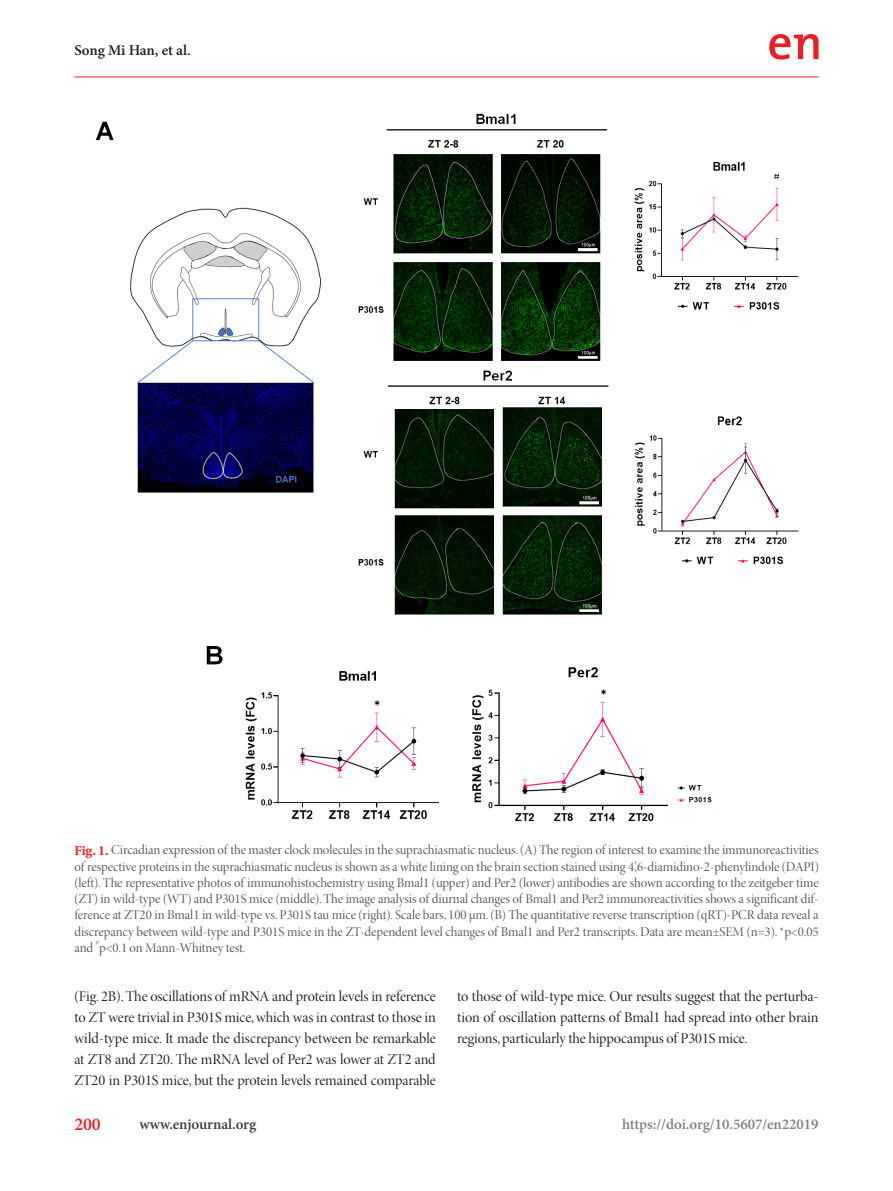
<style>
.page{position:relative;width:893px;height:1191px;background:#fff}
.page>*{position:absolute;margin:0;border:0;box-sizing:border-box;transform-origin:0 0}
.t1{font:600 18px "Minion Pro";color:#ee1d23}
.t2{font:15px/21px "Minion Pro Disp";letter-spacing:-.005em;color:#231f20;text-align:justify}
.t3{font:600 15px "Minion Pro";letter-spacing:-.005em;color:#808285}
.t4{font:600 15px "Minion Pro";letter-spacing:-.005em;color:#3e3e3f}
.t5{font:600 15px "Minion Pro";letter-spacing:-.01em;color:#231f20}
.t6{font:13.5px/16.2px "Minion Pro Disp";letter-spacing:-.01em;color:#57585a;text-align:justify}
.t7{font:7.8px "Minion Pro Disp";color:#57585a}
.s1{font-family:"Utopia Std";font-weight:600;color:#ee1d23}
</style>
<div class="page">
<hr style="left:74px;top:77px;width:745px;height:1px;background:#ee1d23">
<svg style="left:769px;top:34px;width:50px;height:26px"></svg>
<img style="left:95px;top:113px;width:704px;height:709px">
<p class="t5" style="left:74px;top:40px;width:118px">Song Mi Han, et al.</p>
<p class="t6" style="left:74px;top:842px;width:746px"><span class="s1">Fig. 1.</span> Circadian expression of the master clock molecules in the suprachiasmatic nucleus. (A) The region of interest to examine the immunoreactivities of respective proteins in the suprachiasmatic nucleus is shown as a white lining on the brain section stained using 4’,6-diamidino-2-phenylindole (DAPI) (left). The representative photos of immunohistochemistry using Bmal1 (upper) and Per2 (lower) antibodies are shown according to the zeitgeber time (ZT) in wild-type (WT) and P301S mice (middle). The image analysis of diurnal changes of Bmal1 and Per2 immunoreactivities shows a significant dif&shy;ference at ZT20 in Bmal1 in wild-type vs. P301S tau mice (right). Scale bars, 100 μm. (B) The quantitative reverse transcription (qRT)-PCR data reveal a discrepancy between wild-type and P301S mice in the ZT-dependent level changes of Bmal1 and Per2 transcripts. Data are mean±SEM (n=3). *p&lt;0.05 and p&lt;0.1 on Mann-Whitney test.</p>
<p class="t7" style="left:96px;top:938px;width:5px">#</p>
<p class="t2" style="left:74px;top:985px;width:363px">(Fig. 2B). The oscillations of mRNA and protein levels in reference to ZT were trivial in P301S mice, which was in contrast to those in wild-type mice. It made the discrepancy between be remarkable at ZT8 and ZT20. The mRNA level of Per2 was lower at ZT2 and ZT20 in P301S mice, but the protein levels remained comparable</p>
<p class="t2" style="left:457px;top:985px;width:363px">to those of wild-type mice. Our results suggest that the perturba&shy;tion of oscillation patterns of Bmal1 had spread into other brain regions, particularly the hippocampus of P301S mice.</p>
<h1 class="t1" style="left:74px;top:1112px;width:28px">200</h1>
<p class="t4" style="left:140px;top:1114px;width:118px">www.enjournal.org</p>
<p class="t3" style="left:622px;top:1114px;width:198px">https://doi.org/10.5607/en22019</p>
</div>
